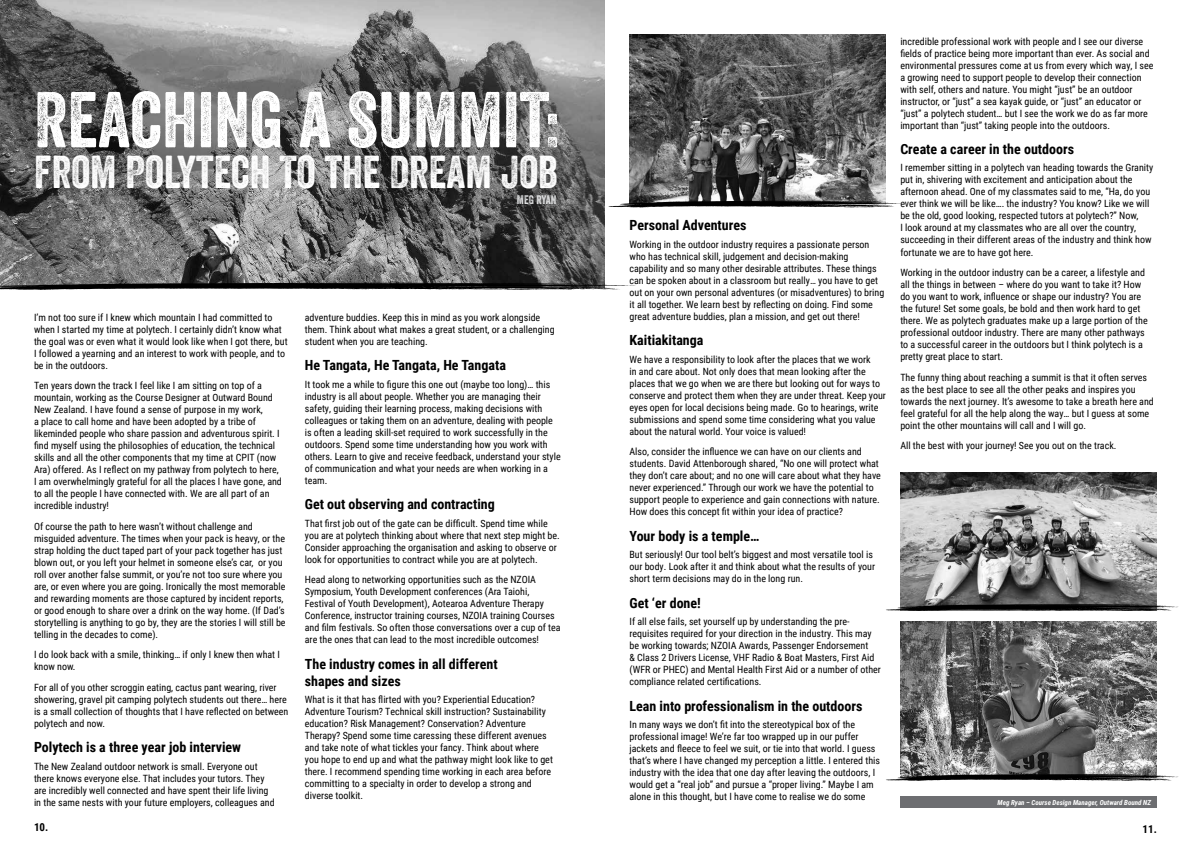
<style>
.page{position:relative;width:1191px;height:842px;background:#fff}
.page>*{position:absolute;margin:0;border:0;box-sizing:border-box;transform-origin:0 0}
.t1{font:76.4px "Veneer Two";color:#fff}
.t2{font:44.7px "Veneer Two";color:#fff}
.t3{font:700 14px/16.8px "Roboto Condensed";color:#000}
.t4{font:12px "Veneer Two";letter-spacing:-.005em;color:#e4e5e6}
.t5{font:700 11px "Roboto Condensed";color:#000}
.t6{font:10px/12px "Roboto Condensed";color:#000}
.t7{font:italic 700 7px "Roboto Condensed";color:#fff}
</style>
<div class="page">
<img style="left:0;top:0;width:604px;height:283px">
<svg style="left:0;top:283px;width:636px;height:7px;background:#3c3c3c"></svg>
<div style="left:900px;top:797px;width:256px;height:11px;background:#6d6e71"></div>
<img style="left:629px;top:34px;width:256px;height:167px">
<img style="left:900px;top:621px;width:257px;height:153px">
<img style="left:900px;top:473px;width:257px;height:131px">
<svg style="left:608px;top:201px;width:293px;height:7px"></svg>
<svg style="left:886px;top:604px;width:292px;height:7px;background:#343434"></svg>
<svg style="left:886px;top:774px;width:292px;height:7px;background:#4d4d4d"></svg>
<h1 class="t1" style="left:34px;top:73px;width:527px">REACHING A SUMMIT:</h1>
<h2 class="t2" style="left:34px;top:145px;width:525px">FROM POLYTECH TO THE DREAM JOB</h2>
<p class="t4" style="left:517px;top:192px;width:41px">MEG RYAN</p>
<p class="t6" style="left:34px;top:311px;width:255px">I’m not too sure if I knew which mountain I had committed to when I started my time at polytech. I certainly didn’t know what the goal was or even what it would look like when I got there, but I followed a yearning and an interest to work with people, and to be in the outdoors.</p>
<p class="t6" style="left:34px;top:379px;width:249px">Ten years down the track I feel like I am sitting on top of a mountain, working as the Course Designer at Outward Bound New Zealand. I have found a sense of purpose in my work,<br>a place to call home and have been adopted by a tribe of likeminded people who share passion and adventurous spirit. I find myself using the philosophies of education, the technical skills and all the other components that my time at CPIT (now Ara) offered. As I reflect on my pathway from polytech to here, I am overwhelmingly grateful for all the places I have gone, and to all the people I have connected with. We are all part of an incredible industry!</p>
<p class="t6" style="left:34px;top:520px;width:253px">Of course the path to here wasn’t without challenge and misguided adventure. The times when your pack is heavy, or the strap holding the duct taped part of your pack together has just blown out, or you left your helmet in someone else’s car, or you roll over another false summit, or you’re not too sure where you are, or even where you are going. Ironically the most memorable and rewarding moments are those captured by incident reports, or good enough to share over a drink on the way home. (If Dad’s storytelling is anything to go by, they are the stories I will still be telling in the decades to come).</p>
<p class="t6" style="left:34px;top:648px;width:247px">I do look back with a smile, thinking… if only I knew then what I know now.</p>
<p class="t6" style="left:34px;top:681px;width:256px">For all of you other scroggin eating, cactus pant wearing, river showering, gravel pit camping polytech students out there… here is a small collection of thoughts that I have reflected on between polytech and now.</p>
<h3 class="t3" style="left:34px;top:738px;width:209px">Polytech is a three year job interview</h3>
<p class="t6" style="left:34px;top:760px;width:242px">The New Zealand outdoor network is small. Everyone out there knows everyone else. That includes your tutors. They are incredibly well connected and have spent their life living in the same nests with your future employers, colleagues and</p>
<p class="t6" style="left:305px;top:311px;width:251px">adventure buddies. Keep this in mind as you work alongside them. Think about what makes a great student, or a challenging student when you are teaching.</p>
<h3 class="t3" style="left:305px;top:356px;width:203px">He Tangata, He Tangata, He Tangata</h3>
<p class="t6" style="left:305px;top:378px;width:257px">It took me a while to figure this one out (maybe too long)… this industry is all about people. Whether you are managing their safety, guiding their learning process, making decisions with colleagues or taking them on an adventure, dealing with people is often a leading skill-set required to work successfully in the outdoors. Spend some time understanding how you work with others. Learn to give and receive feedback, understand your style of communication and what your needs are when working in a team.</p>
<h3 class="t3" style="left:305px;top:495px;width:191px">Get out observing and contracting</h3>
<p class="t6" style="left:305px;top:517px;width:256px">That first job out of the gate can be difficult. Spend time while you are at polytech thinking about where that next step might be.<br>Consider approaching the organisation and asking to observe or look for opportunities to contract while you are at polytech.</p>
<p class="t6" style="left:305px;top:573px;width:257px">Head along to networking opportunities such as the NZOIA Symposium, Youth Development conferences (Ara Taiohi, Festival of Youth Development), Aotearoa Adventure Therapy Conference, instructor training courses, NZOIA training Courses and film festivals. So often those conversations over a cup of tea are the ones that can lead to the most incredible outcomes!</p>
<h3 class="t3" style="left:305px;top:655px;width:194px">The industry comes in all different shapes and sizes</h3>
<p class="t6" style="left:305px;top:693px;width:250px">What is it that has flirted with you? Experiential Education?<br>Adventure Tourism? Technical skill instruction? Sustainability education? Risk Management? Conservation? Adventure Therapy? Spend some time caressing these different avenues and take note of what tickles your fancy. Think about where you hope to end up and what the pathway might look like to get there. I recommend spending time working in each area before committing to a specialty in order to develop a strong and diverse toolkit.</p>
<h3 class="t3" style="left:629px;top:216px;width:118px">Personal Adventures</h3>
<p class="t6" style="left:629px;top:238px;width:256px">Working in the outdoor industry requires a passionate person who has technical skill, judgement and decision-making capability and so many other desirable attributes. These things can be spoken about in a classroom but really… you have to get out on your own personal adventures (or misadventures) to bring it all together. We learn best by reflecting on doing. Find some great adventure buddies, plan a mission, and get out there!</p>
<h3 class="t3" style="left:629px;top:331px;width:75px">Kaitiakitanga</h3>
<p class="t6" style="left:629px;top:353px;width:258px">We have a responsibility to look after the places that we work<br>in and care about. Not only does that mean looking after the places that we go when we are there but looking out for ways to conserve and protect them when they are under threat. Keep your eyes open for local decisions being made. Go to hearings, write submissions and spend some time considering what you value about the natural world. Your voice is valued!</p>
<p class="t6" style="left:629px;top:445px;width:253px">Also, consider the influence we can have on our clients and students. David Attenborough shared, “No one will protect what they don’t care about; and no one will care about what they have never experienced.” Through our work we have the potential to support people to experience and gain connections with nature.<br>How does this concept fit within your idea of practice?</p>
<h3 class="t3" style="left:629px;top:527px;width:131px">Your body is a temple…</h3>
<p class="t6" style="left:629px;top:548px;width:247px">But seriously! Our tool belt’s biggest and most versatile tool is our body. Look after it and think about what the results of your short term decisions may do in the long run.</p>
<h3 class="t3" style="left:629px;top:594px;width:73px">Get ‘er done!</h3>
<p class="t6" style="left:629px;top:615px;width:253px">If all else fails, set yourself up by understanding the pre&shy;requisites required for your direction in the industry. This may be working towards; NZOIA Awards, Passenger Endorsement<br>&amp; Class 2 Drivers License, VHF Radio &amp; Boat Masters, First Aid (WFR or PHEC) and Mental Health First Aid or a number of other compliance related certifications.</p>
<h3 class="t3" style="left:629px;top:697px;width:234px">Lean into professionalism in the outdoors</h3>
<p class="t6" style="left:629px;top:718px;width:252px">In many ways we don’t fit into the stereotypical box of the professional image! We’re far too wrapped up in our puffer jackets and fleece to feel we suit, or tie into that world. I guess that’s where I have changed my perception a little. I entered this industry with the idea that one day after leaving the outdoors, I would get a “real job” and pursue a “proper living.” Maybe I am alone in this thought, but I have come to realise we do some</p>
<p class="t6" style="left:900px;top:35px;width:255px">incredible professional work with people and I see our diverse fields of practice being more important than ever. As social and environmental pressures come at us from every which way, I see a growing need to support people to develop their connection with self, others and nature. You might “just” be an outdoor instructor, or “just” a sea kayak guide, or “just” an educator or “just” a polytech student… but I see the work we do as far more important than “just” taking people into the outdoors.</p>
<h3 class="t3" style="left:900px;top:140px;width:175px">Create a career in the outdoors</h3>
<p class="t6" style="left:900px;top:162px;width:254px">I remember sitting in a polytech van heading towards the Granity put in, shivering with excitement and anticipation about the afternoon ahead. One of my classmates said to me, “Ha, do you ever think we will be like…. the industry? You know? Like we will be the old, good looking, respected tutors at polytech?” Now,<br>I look around at my classmates who are all over the country, succeeding in their different areas of the industry and think how fortunate we are to have got here.</p>
<p class="t6" style="left:900px;top:266px;width:249px">Working in the outdoor industry can be a career, a lifestyle and all the things in between – where do you want to take it? How do you want to work, influence or shape our industry? You are the future! Set some goals, be bold and then work hard to get there. We as polytech graduates make up a large portion of the professional outdoor industry. There are many other pathways to a successful career in the outdoors but I think polytech is a pretty great place to start.</p>
<p class="t6" style="left:900px;top:371px;width:255px">The funny thing about reaching a summit is that it often serves as the best place to see all the other peaks and inspires you towards the next journey. It’s awesome to take a breath here and feel grateful for all the help along the way… but I guess at some point the other mountains will call and I will go.</p>
<p class="t6" style="left:900px;top:439px;width:218px">All the best with your journey! See you out on the track.</p>
<p class="t7" style="left:997px;top:797px;width:155px">Meg Ryan – Course Design Manager, Outward Bound NZ</p>
<p class="t5" style="left:34px;top:820px;width:16px">10.</p>
<p class="t5" style="left:1142px;top:821px;width:16px">11.</p>
</div>
